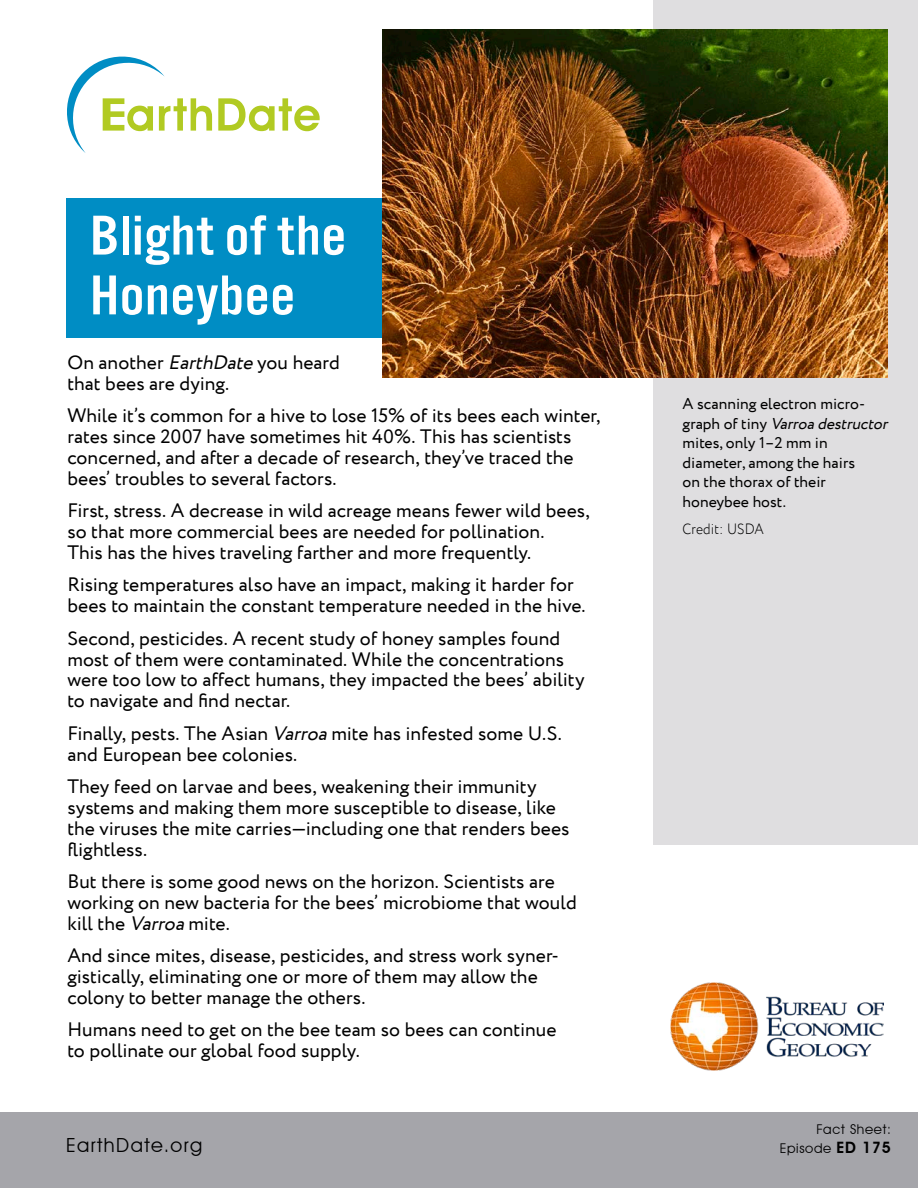
<style>
.page{position:relative;width:918px;height:1188px;background:#fff}
.page>*{position:absolute;margin:0;border:0;box-sizing:border-box;transform-origin:0 0}
.t1{font:58.35px/59.8px "Alternate Got No 3 D";letter-spacing:.01em;color:#fff;scale:1.1 1}
.t2{font:19.5px/20.9px "Circe";color:#000}
.t3{font:19.5px "Avant Garde IT Cby BT";letter-spacing:.075em;color:#000}
.t4{font:15.75px/19.5px "Circe";color:#000}
.t5{font:300 15px "Circe";letter-spacing:.01em;color:#000;scale:.9 1}
.t6{font:13.5px/18.9px "Avant Garde IT Cby BT";letter-spacing:.05em;color:#000;text-align:right}
.s1{font-style:italic}
.s2{font-weight:600;font-size:15.75px}
</style>
<div class="page">
<div style="left:66px;top:198px;width:524px;height:140px;background:#008dc4"></div>
<div style="left:653px;top:0;width:265px;height:845px;background:#dfdee0"></div>
<svg style="left:67px;top:56px;width:145px;height:97px"></svg>
<svg style="left:218px;top:98px;width:102px;height:33px"></svg>
<img style="left:671px;top:983px;width:213px;height:88px">
<div style="left:0;top:1112px;width:918px;height:76px;background:#a5a5aa"></div>
<img style="left:382px;top:30px;width:506px;height:348px">
<h1 class="t1" style="left:90px;top:205px;width:235px">Blight of the<br>Honeybee</h1>
<p class="t2" style="left:67px;top:353px;width:274px">On another <span class="s1">EarthDate</span> you heard that bees are dying.</p>
<p class="t2" style="left:67px;top:406px;width:535px">While it’s common for a hive to lose 15% of its bees each winter, rates since 2007 have sometimes hit 40%. This has scientists concerned, and after a decade of research, they’ve traced the bees’ troubles to several factors.</p>
<p class="t2" style="left:67px;top:501px;width:524px">First, stress. A decrease in wild acreage means fewer wild bees, so that more commercial bees are needed for pollination.<br>This has the hives traveling farther and more frequently.</p>
<p class="t2" style="left:67px;top:575px;width:520px">Rising temperatures also have an impact, making it harder for bees to maintain the constant temperature needed in the hive.</p>
<p class="t2" style="left:67px;top:628px;width:519px">Second, pesticides. A recent study of honey samples found most of them were contaminated. While the concentrations were too low to affect humans, they impacted the bees’ ability to navigate and find nectar.</p>
<p class="t2" style="left:67px;top:723px;width:496px">Finally, pests. The Asian <span class="s1">Varroa</span>mite has infested some U.S. and European bee colonies.</p>
<p class="t2" style="left:67px;top:776px;width:504px">They feed on larvae and bees, weakening their immunity systems and making them more susceptible to disease, like the viruses the mite carries—including one that renders bees flightless.</p>
<p class="t2" style="left:67px;top:871px;width:511px">But there is some good news on the horizon. Scientists are working on new bacteria for the bees’ microbiome that would kill the <span class="s1">Varroa</span>mite.</p>
<p class="t2" style="left:67px;top:946px;width:493px">And since mites, disease, pesticides, and stress work syner&shy;gistically, eliminating one or more of them may allow the colony to better manage the others.</p>
<p class="t2" style="left:67px;top:1020px;width:491px">Humans need to get on the bee team so bees can continue to pollinate our global food supply.</p>
<p class="t3" style="left:66px;top:1134px;width:138px">EarthDate.org</p>
<p class="t4" style="left:683px;top:395px;width:211px">A scanning electron micro-<br>g ra p h o f t i n y <span class="s1">Varroadestructor </span>mites, only 1–2 mm in diameter, among the hairs<br>on the thorax of their honeybee host.</p>
<p class="t5" style="left:683px;top:519px;width:92px">Credit: USDA</p>
<p class="t6" style="left:780px;top:1120px;width:113px">Fact Sheet:<br>Episode <span class="s2">ED 175</span></p>
</div>
